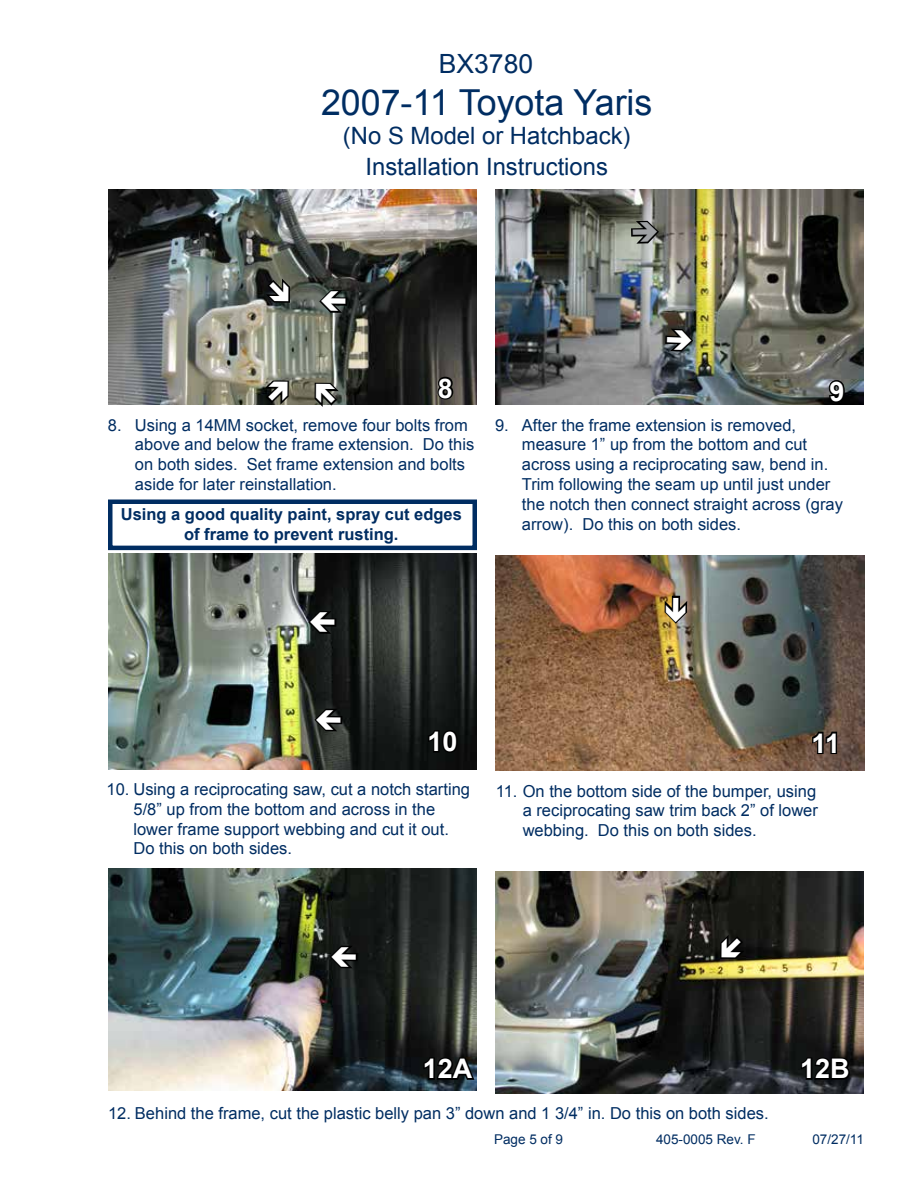
<style>
.page{position:relative;width:918px;height:1188px;background:#fff}
.page>*{position:absolute;margin:0;border:0;box-sizing:border-box;transform-origin:0 0}
.t1{font:35.7px "Arial";color:#002d62}
.t2{font:700 27px "Arial";color:#fff}
.t3{font:26.55px "Arial";color:#002d62}
.t4{font:23.85px/31.8px "Arial";color:#002d62;text-align:center}
.t5{font:16.5px/19.8px "Arial";color:#002d62}
.t6{font:700 16.5px/19.8px "Arial";color:#002d62;text-align:center}
.t7{font:13.5px "Arial";color:#002d62}
</style>
<div class="page">
<img style="left:495px;top:189px;width:369px;height:216px">
<svg style="left:827px;top:378px;width:20px;height:26px"></svg>
<img style="left:108px;top:189px;width:369px;height:216px">
<svg style="left:436px;top:374px;width:19px;height:28px"></svg>
<img style="left:496px;top:555px;width:369px;height:216px">
<svg style="left:811px;top:730px;width:28px;height:26px"></svg>
<img style="left:108px;top:554px;width:369px;height:216px">
<svg style="left:427px;top:728px;width:33px;height:27px"></svg>
<div style="left:108px;top:500px;width:369px;height:50px;border:4px solid #002d62"></div>
<img style="left:108px;top:868px;width:369px;height:223px">
<svg style="left:422px;top:1055px;width:55px;height:26px"></svg>
<img style="left:495px;top:871px;width:369px;height:223px">
<svg style="left:799px;top:1055px;width:53px;height:26px"></svg>
<svg style="left:629px;top:219px;width:32px;height:27px"></svg>
<svg style="left:664px;top:327px;width:31px;height:27px"></svg>
<svg style="left:317px;top:287px;width:32px;height:28px"></svg>
<svg style="left:313px;top:380px;width:29px;height:27px"></svg>
<svg style="left:261px;top:379px;width:30px;height:26px"></svg>
<svg style="left:262px;top:275px;width:30px;height:30px"></svg>
<svg style="left:662px;top:594px;width:28px;height:32px"></svg>
<svg style="left:312px;top:706px;width:32px;height:28px"></svg>
<svg style="left:306px;top:608px;width:32px;height:28px"></svg>
<svg style="left:328px;top:943px;width:31px;height:28px"></svg>
<svg style="left:718px;top:931px;width:30px;height:29px"></svg>
<h3 class="t3" style="left:439px;top:47px;width:96px">BX3780</h3>
<h1 class="t1" style="left:321px;top:79px;width:333px">2007-11 Toyota Yaris</h1>
<h3 class="t4" style="left:343px;top:120px;width:289px">(No S Model or Hatchback)<br>Installation Instructions</h3>
<h2 class="t2" style="left:438px;top:370px;width:17px">8</h2>
<p class="t5" style="left:135px;top:415px;width:341px;text-indent:-27px">8. Using a 14MM socket, remove four bolts from above and below the frame extension. Do this on both sides. Set frame extension and bolts aside for later reinstallation.</p>
<p class="t6" style="left:121px;top:505px;width:343px">Using a good quality paint, spray cut edges of frame to prevent rusting.</p>
<h2 class="t2" style="left:829px;top:374px;width:17px">9</h2>
<p class="t5" style="left:522px;top:415px;width:322px;text-indent:-27px">9. After the frame extension is removed, measure 1” up from the bottom and cut across using a reciprocating saw, bend in.<br>Trim following the seam up until just under the notch then connect straight across (gray arrow). Do this on both sides.</p>
<h2 class="t2" style="left:428px;top:724px;width:32px">10</h2>
<p class="t5" style="left:133px;top:779px;width:338px;text-indent:-27px">10. Using a reciprocating saw, cut a notch starting 5/8” up from the bottom and across in the lower frame support webbing and cut it out.<br>Do this on both sides.</p>
<h2 class="t2" style="left:811px;top:725px;width:30px">11</h2>
<p class="t5" style="left:523px;top:781px;width:297px;text-align:justify;text-indent:-27px">11. On the bottom side of the bumper, using a reciprocating saw trim back 2” of lower webbing. Do this on both sides.</p>
<h2 class="t2" style="left:423px;top:1051px;width:51px">12A</h2>
<h2 class="t2" style="left:800px;top:1051px;width:51px">12B</h2>
<p class="t5" style="left:108px;top:1103px;width:662px">12. Behind the frame, cut the plastic belly pan 3” down and 1 3/4” in. Do this on both sides.</p>
<p class="t7" style="left:494px;top:1130px;width:71px">Page 5 of 9</p>
<p class="t7" style="left:656px;top:1130px;width:101px">405-0005 Rev. F</p>
<p class="t7" style="left:812px;top:1130px;width:53px">07/27/11</p>
</div>
